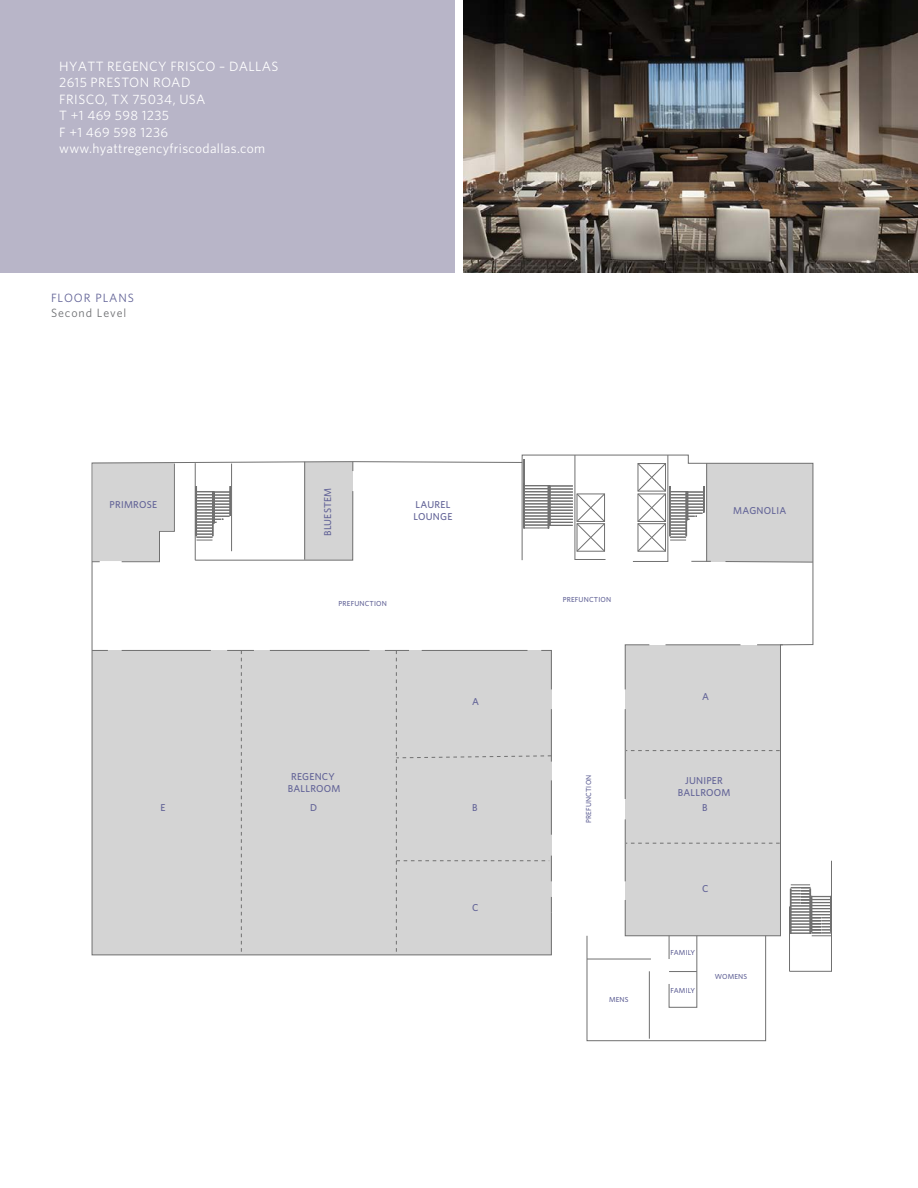
<style>
.page{position:relative;width:918px;height:1188px;background:#fff}
.page>*{position:absolute;margin:0;border:0;box-sizing:border-box;transform-origin:0 0}
.t1{font:13.5px/16.5px "Whitney";letter-spacing:.025em;color:#fff}
.t2{font:12px "Whitney";letter-spacing:.075em;color:#6f7073}
.t3{font:12px "Whitney";letter-spacing:.075em;color:#626397}
.t4{font:500 10.05px/12px "Whitney";letter-spacing:.025em;color:#626397;text-align:center}
.t5{font:500 7.2px "Whitney";letter-spacing:.025em;color:#626397}
</style>
<div class="page">
<img style="left:463px;top:0;width:455px;height:272px">
<svg style="left:91px;top:454px;width:723px;height:502px"></svg>
<hr style="left:196px;top:486px;width:1px;height:50px;background:#707070">
<hr style="left:230px;top:486px;width:1px;height:30px;background:#707070">
<svg style="left:523px;top:454px;width:83px;height:106px"></svg>
<svg style="left:632px;top:454px;width:79px;height:108px"></svg>
<svg style="left:789px;top:860px;width:43px;height:112px"></svg>
<svg style="left:194px;top:490px;width:160px;height:71px"></svg>
<hr style="left:304px;top:462px;width:1px;height:98px;background:#707070">
<hr style="left:231px;top:464px;width:1px;height:87px;background:#707070">
<svg style="left:586px;top:935px;width:181px;height:107px"></svg>
<svg style="left:92px;top:463px;width:83px;height:100px;background:#d4d4d4"></svg>
<svg style="left:626px;top:750px;width:154px;height:1px"></svg>
<svg style="left:626px;top:843px;width:154px;height:1px"></svg>
<div style="left:227px;top:650px;width:27px;height:305px;background:#d4d4d4"></div>
<hr style="left:270px;top:650px;width:100px;height:1px;background:#707070">
<div style="left:385px;top:650px;width:167px;height:305px;background:#d4d4d4"></div>
<hr style="left:422px;top:650px;width:106px;height:1px;background:#707070">
<div style="left:0;top:0;width:455px;height:272px;background:#b8b5c8"></div>
<p class="t1" style="left:59px;top:58px;width:221px">HYATT REGENCY FRISCO – DALLAS<br>2615 PRESTON ROAD<br>FRISCO, TX 75034, USA<br>T +1 469 598 1235<br>F +1 469 598 1236 www.hyattregencyfriscodallas.com</p>
<p class="t3" style="left:51px;top:291px;width:84px">FLOOR PLANS</p>
<p class="t2" style="left:51px;top:305px;width:77px">Second Level</p>
<p class="t4" style="left:110px;top:499px;width:49px">PRIMROSE</p>
<p class="t4" style="left:322px;top:536px;width:50px;rotate:-90deg">BLUESTEM</p>
<p class="t5" style="left:338px;top:599px;width:50px">PREFUNCTION</p>
<p class="t4" style="left:414px;top:499px;width:40px;text-align:left">LAUREL<br>LOUNGE</p>
<p class="t4" style="left:288px;top:770px;width:54px">REGENCY<br>BALLROOM</p>
<p class="t4" style="left:472px;top:695px;width:8px">A</p>
<p class="t4" style="left:160px;top:801px;width:7px">E</p>
<p class="t4" style="left:310px;top:801px;width:9px">D</p>
<p class="t4" style="left:472px;top:801px;width:7px">B</p>
<p class="t4" style="left:472px;top:901px;width:8px">C</p>
<p class="t5" style="left:563px;top:595px;width:50px">PREFUNCTION</p>
<p class="t5" style="left:584px;top:823px;width:50px;rotate:-90deg">PREFUNCTION</p>
<p class="t5" style="left:609px;top:995px;width:21px">MENS</p>
<p class="t4" style="left:733px;top:504px;width:54px">MAGNOLIA</p>
<p class="t4" style="left:702px;top:690px;width:8px">A</p>
<p class="t4" style="left:678px;top:774px;width:54px">JUNIPER<br>BALLROOM</p>
<p class="t4" style="left:702px;top:801px;width:7px">B</p>
<p class="t4" style="left:702px;top:883px;width:8px">C</p>
<p class="t5" style="left:671px;top:948px;width:26px">FAMILY</p>
<p class="t5" style="left:671px;top:986px;width:26px">FAMILY</p>
<p class="t5" style="left:715px;top:972px;width:34px">WOMENS</p>
</div>
